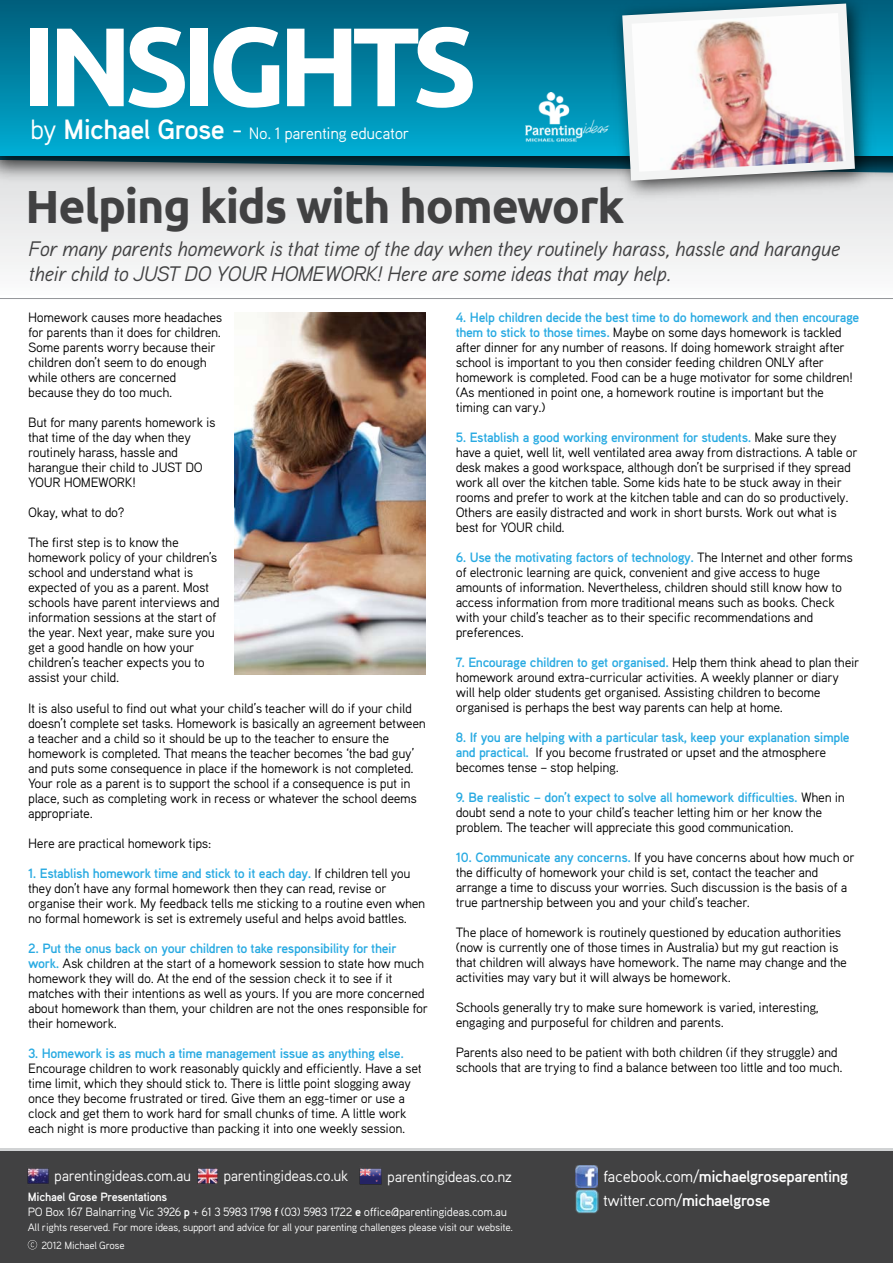
<style>
.page{position:relative;width:893px;height:1263px;background:#fff}
.page>*{position:absolute;margin:0;border:0;box-sizing:border-box;transform-origin:0 0}
.t1{font:700 46.5px "Ubuntu";letter-spacing:-.025em;color:#414142}
.t2{font:italic 21px/25.2px "Aaux Pro";letter-spacing:-.025em;color:#414142}
.t3{font:16.5px "Aaux Pro";letter-spacing:-.025em;color:#fff}
.t4{font:700 16.2px/24.8px "Aaux Pro";letter-spacing:-.025em;color:#fff}
.t5{font:15.15px "Aaux Pro";letter-spacing:-.025em;color:#fff}
.t6{font:13.5px/15px "Aaux Pro";letter-spacing:-.025em;color:#000}
.t7{font:700 13.5px/15px "Aaux Pro";letter-spacing:-.025em;color:#29aae2}
.t8{font:12px/15px "Aaux Pro";letter-spacing:-.025em;color:#fff}
.t9{font:10.8px "Aaux Pro";letter-spacing:-.025em;color:#fff}
.t10{font:10.5px "Aaux Pro";letter-spacing:-.025em;color:#fff}
.s1{font-size:27.9px}
.s2{font-weight:700;font-size:27.9px}
.s3{font-weight:700;color:#29aae2}
.s4{font-weight:400;color:#000}
.s5{font-weight:700}
.s6{font-weight:400}
</style>
<div class="page">
<div style="left:0;top:145px;width:893px;height:149px;background:#eff0f0"></div>
<div style="left:0;top:1150px;width:893px;height:113px;background:#414142"></div>
<img style="left:0;top:155px;width:893px;height:34px">
<div style="left:0;top:0;width:893px;height:155px;background:linear-gradient(to bottom,#025d7a,#00acd2)"></div>
<div style="left:30px;top:29px;width:17px;height:77px;background:#fff"></div>
<svg style="left:57px;top:27px;width:128px;height:81px"></svg>
<div style="left:190px;top:29px;width:17px;height:77px;background:#fff"></div>
<svg style="left:214px;top:27px;width:65px;height:81px"></svg>
<svg style="left:287px;top:27px;width:186px;height:81px"></svg>
<img style="left:525px;top:92px;width:79px;height:53px">
<svg style="left:28px;top:1240px;width:9px;height:9px"></svg>
<img style="left:575px;top:1166px;width:22px;height:21px">
<img style="left:575px;top:1189px;width:24px;height:24px">
<img style="left:197px;top:1168px;width:21px;height:16px">
<img style="left:28px;top:1168px;width:21px;height:16px">
<img style="left:360px;top:1168px;width:21px;height:17px">
<img style="left:604px;top:0;width:278px;height:201px">
<svg style="left:622px;top:4px;width:233px;height:177px"></svg>
<img style="left:632px;top:13px;width:214px;height:159px">
<hr style="left:0;top:1148px;width:893px;height:3px;background:#d1d3d4">
<hr style="left:0;top:298px;width:893px;height:1px;background:#939598">
<img style="left:235px;top:313px;width:191px;height:361px">
<p class="t3" style="left:30px;top:123px;width:381px"><span class="s1">by</span> <span class="s2">Michael Grose</span> <span class="s1">-</span> No. 1 parenting educator</p>
<h1 class="t1" style="left:26px;top:176px;width:600px">Helping kids with homework</h1>
<h2 class="t2" style="left:29px;top:236px;width:813px">For many parents homework is that time of the day when they routinely harass, hassle and harangue their child to JUST DO YOUR HOMEWORK! Here are some ideas that may help.</h2>
<p class="t6" style="left:28px;top:310px;width:196px">Homework causes more headaches for parents than it does for children.<br>Some parents worry because their children don’t seem to do enough while others are concerned because they do too much.</p>
<p class="t6" style="left:28px;top:415px;width:189px">But for many parents homework is that time of the day when they routinely harass, hassle and harangue their child to JUST DO<br>YOUR HOMEWORK!</p>
<p class="t6" style="left:28px;top:505px;width:98px">Okay, what to do?</p>
<p class="t6" style="left:28px;top:535px;width:193px">The first step is to know the homework policy of your children’s school and understand what is expected of you as a parent. Most schools have parent interviews and information sessions at the start of the year. Next year, make sure you get a good handle on how your children’s teacher expects you to assist your child.</p>
<p class="t6" style="left:28px;top:700px;width:399px">It is also useful to find out what your child’s teacher will do if your child doesn’t complete set tasks. Homework is basically an agreement between a teacher and a child so it should be up to the teacher to ensure the homework is completed. That means the teacher becomes ‘the bad guy’ and puts some consequence in place if the homework is not completed.<br>Your role as a parent is to support the school if a consequence is put in place, such as completing work in recess or whatever the school deems appropriate.</p>
<p class="t6" style="left:28px;top:835px;width:185px">Here are practical homework tips:</p>
<p class="t6" style="left:28px;top:865px;width:399px"><span class="s3">1. Establish homework time and stick to it each day.</span> If children tell you they don’t have any formal homework then they can read, revise or organise their work. My feedback tells me sticking to a routine even when no formal homework is set is extremely useful and helps avoid battles.</p>
<p class="t6" style="left:28px;top:940px;width:402px"><span class="s3">2. Put the onus back on your children to take responsibility for their work.</span> Ask children at the start of a homework session to state how much homework they will do. At the end of the session check it to see if it matches with their intentions as well as yours. If you are more concerned about homework than them, your children are not the ones responsible for their homework.</p>
<p class="t7" style="left:28px;top:1045px;width:377px">3. Homework is as much a time management issue as anything else.</p>
<p class="t6" style="left:28px;top:1060px;width:395px">Encourage children to work reasonably quickly and efficiently. Have a set time limit, which they should stick to. There is little point slogging away once they become frustrated or tired. Give them an egg-timer or use a clock and get them to work hard for small chunks of time. A little work each night is more productive than packing it into one weekly session.</p>
<p class="t6" style="left:456px;top:310px;width:405px"><span class="s3">4. Help children decide the best time to do homework and then encourage them to stick to those times.</span> Maybe on some days homework is tackled after dinner for any number of reasons. If doing homework straight after school is important to you then consider feeding children ONLY after homework is completed. Food can be a huge motivator for some children! (As mentioned in point one, a homework routine is important but the timing can vary.)</p>
<p class="t6" style="left:456px;top:429px;width:404px"><span class="s3">5. Establish a good working environment for students.</span> Make sure they have a quiet, well lit, well ventilated area away from distractions. A table or desk makes a good workspace, although don’t be surprised if they spread work all over the kitchen table. Some kids hate to be stuck away in their rooms and prefer to work at the kitchen table and can do so productively.<br>Others are easily distracted and work in short bursts. Work out what is best for YOUR child.</p>
<p class="t6" style="left:456px;top:549px;width:399px"><span class="s3">6. Use the motivating factors of technology.</span> The Internet and other forms of electronic learning are quick, convenient and give access to huge amounts of information. Nevertheless, children should still know how to access information from more traditional means such as books. Check with your child’s teacher as to their specific recommendations and preferences.</p>
<p class="t6" style="left:456px;top:654px;width:405px"><span class="s3">7. Encourage children to get organised.</span> Help them think ahead to plan their homework around extra-curricular activities. A weekly planner or diary will help older students get organised. Assisting children to become organised is perhaps the best way parents can help at home.</p>
<p class="t7" style="left:456px;top:729px;width:396px">8. If you are helping with a particular task, keep your explanation simple and practical. <span class="s4">If you become frustrated or upset and the atmosphere becomes tense – stop helping.</span></p>
<p class="t6" style="left:456px;top:789px;width:391px"><span class="s3">9. Be realistic – don’t expect to solve all homework difficulties.</span> When in doubt send a note to your child’s teacher letting him or her know the problem. The teacher will appreciate this good communication.</p>
<p class="t6" style="left:456px;top:849px;width:401px"><span class="s3">10. Communicate any concerns.</span> If you have concerns about how much or the difficulty of homework your child is set, contact the teacher and arrange a time to discuss your worries. Such discussion is the basis of a true partnership between you and your child’s teacher.</p>
<p class="t6" style="left:456px;top:924px;width:393px">The place of homework is routinely questioned by education authorities (now is currently one of those times in Australia) but my gut reaction is that children will always have homework. The name may change and the activities may vary but it will always be homework.</p>
<p class="t6" style="left:456px;top:999px;width:365px">Schools generally try to make sure homework is varied, interesting, engaging and purposeful for children and parents.</p>
<p class="t6" style="left:456px;top:1044px;width:388px">Parents also need to be patient with both children (if they struggle) and schools that are trying to find a balance between too little and too much.</p>
<p class="t5" style="left:54px;top:1166px;width:138px">parentingideas.com.au</p>
<p class="t5" style="left:223px;top:1166px;width:127px">parentingideas.co.uk</p>
<p class="t5" style="left:387px;top:1167px;width:126px">parentingideas.co.nz</p>
<p class="t8" style="left:28px;top:1188px;width:481px"><span class="s5">Michael Grose Presentations<br></span>PO Box 167 Balnarring Vic 3926 <span class="s5">p</span> + 61 3 5983 1798 <span class="s5">f</span> (03) 5983 1722 <span class="s5">e</span> office@parentingideas.com.au</p>
<p class="t9" style="left:28px;top:1220px;width:487px">All rights reserved. For more ideas, support and advice for all your parenting challenges please visit our website.</p>
<p class="t10" style="left:42px;top:1238px;width:85px">2012 Michael Grose</p>
<p class="t4" style="left:603px;top:1163px;width:247px"><span class="s6">facebook.com/</span>michaelgroseparenting <span class="s6">twitter.com/</span>michaelgrose</p>
</div>
